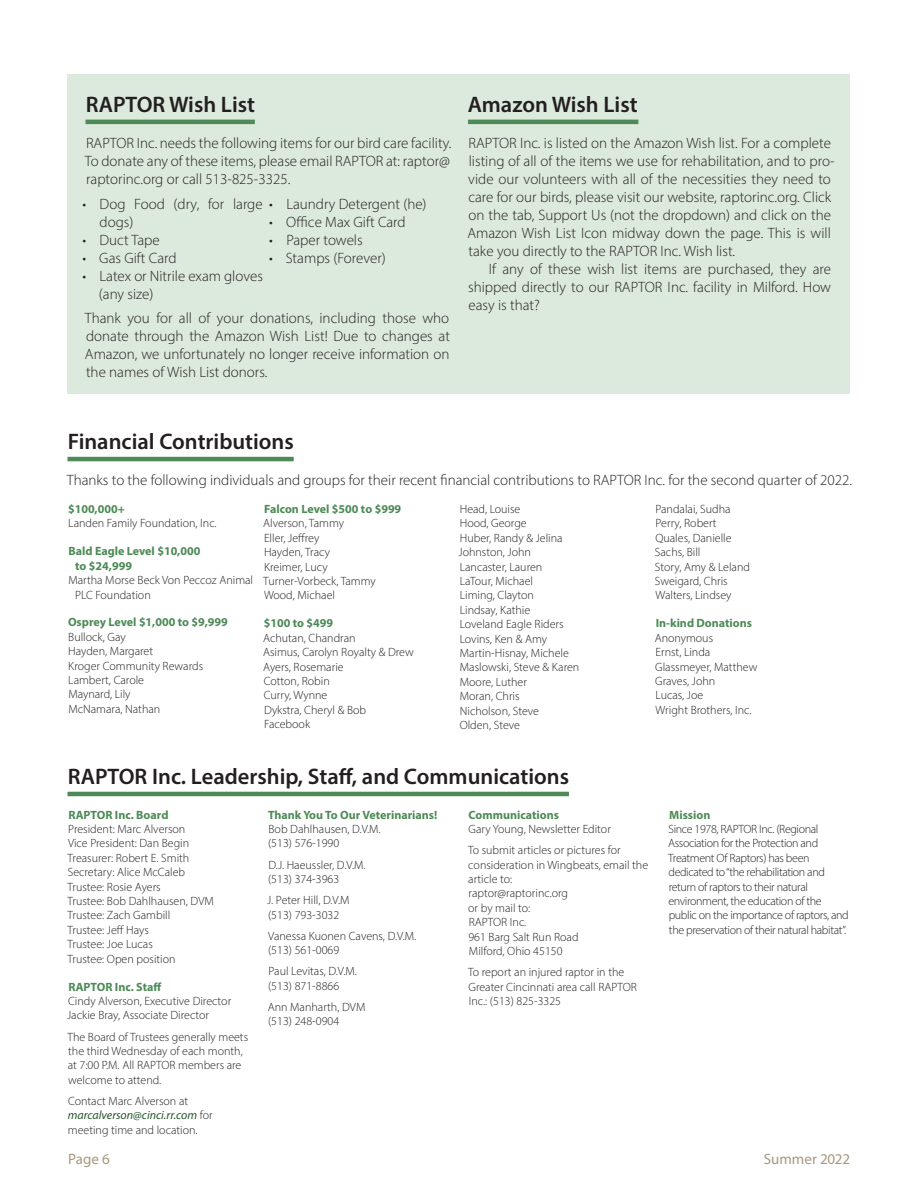
<style>
.page{position:relative;width:918px;height:1188px;background:#fff}
.page>*{position:absolute;margin:0;border:0;box-sizing:border-box;transform-origin:0 0}
.t1{font:600 22.5px "Myriad Pro";color:#231f20}
.t2{font:300 15px/18px "Myriad Pro";color:#231f20;text-align:justify}
.t3{font:15px "Myriad Pro";color:#a8987f}
.t4{font:300 12px/14.4px "Myriad Pro";color:#231f20}
.t5{font:300 12px/14.4px "Myriad Pro";letter-spacing:-.03em;color:#231f20}
.t6{font:700 12px/14.4px "Myriad Pro";color:#4d8a56}
.s1{font-weight:400;font-style:italic;color:#26562a}
</style>
<div class="page">
<hr style="left:68px;top:792px;width:501px;height:4px;background:#4d8a56">
<hr style="left:67px;top:457px;width:227px;height:4px;background:#4d8a56">
<div style="left:68px;top:74px;width:782px;height:320px;background:#dce9dd"></div>
<hr style="left:86px;top:120px;width:169px;height:4px;background:#4d8a56">
<hr style="left:468px;top:120px;width:170px;height:4px;background:#4d8a56">
<h1 class="t1" style="left:86px;top:90px;width:171px">RAPTOR Wish List</h1>
<p class="t2" style="left:85px;top:134px;width:368px">RAPTOR Inc. needs the following items for our bird care facility.<br>To donate any of these items, please email RAPTOR at: raptor@ raptorinc.org or call 513-825-3325.</p>
<p class="t2" style="left:100px;top:195px;width:329px;text-indent:-17px">• Dog Food (dry, for large • Laundry Detergent (he) dogs)</p>
<p class="t2" style="left:82px;top:231px;width:79px">• Duct Tape</p>
<p class="t2" style="left:82px;top:249px;width:96px">• Gas Gift Card</p>
<p class="t2" style="left:99px;top:267px;width:165px;text-indent:-17px">• Latex or Nitrile exam gloves (any size)</p>
<p class="t2" style="left:269px;top:213px;width:138px">• Office Max Gift Card</p>
<p class="t2" style="left:269px;top:231px;width:95px">• Paper towels</p>
<p class="t2" style="left:269px;top:249px;width:118px">• Stamps (Forever)</p>
<p class="t2" style="left:85px;top:309px;width:367px">Thank you for all of your donations, including those who donate through the Amazon Wish List! Due to changes at Amazon, we unfortunately no longer receive information on the names of Wish List donors.</p>
<h1 class="t1" style="left:468px;top:90px;width:171px">Amazon Wish List</h1>
<p class="t2" style="left:467px;top:134px;width:369px;text-align:left">RAPTOR Inc. is listed on the Amazon Wish list. For a complete listing of all of the items we use for rehabilitation, and to pro&shy;vide our volunteers with all of the necessities they need to care for our birds, please visit our website, raptorinc.org. Click on the tab, Support Us (not the dropdown) and click on the Amazon Wish List Icon midway down the page. This is will take you directly to the RAPTOR Inc. Wish list.</p>
<p class="t2" style="left:468px;top:260px;width:365px;text-indent:21px">If any of these wish list items are purchased, they are shipped directly to our RAPTOR Inc. facility in Milford. How easy is that?</p>
<h1 class="t1" style="left:68px;top:427px;width:228px">Financial Contributions</h1>
<p class="t2" style="left:67px;top:471px;width:787px">Thanks to the following individuals and groups for their recent financial contributions to RAPTOR Inc. for the second quarter of 2022.</p>
<p class="t6" style="left:68px;top:501px;width:58px">$100,000+</p>
<p class="t4" style="left:68px;top:516px;width:150px">Landen Family Foundation, Inc.</p>
<p class="t6" style="left:75px;top:544px;width:127px;text-indent:-7px">Bald Eagle Level $10,000 to $24,999</p>
<p class="t4" style="left:75px;top:573px;width:180px;text-indent:-7px">Martha Morse Beck Von Peccoz Animal<br>PLC Foundation</p>
<p class="t6" style="left:68px;top:615px;width:161px">Osprey Level $1,000 to $9,999</p>
<p class="t4" style="left:68px;top:630px;width:136px">Bullock, Gay<br>Hayden, Margaret<br>Kroger Community Rewards<br>Lambert, Carole<br>Maynard, Lily<br>McNamara, Nathan</p>
<p class="t6" style="left:264px;top:501px;width:139px">Falcon Level $500 to $999</p>
<p class="t4" style="left:263px;top:516px;width:114px">Alverson, Tammy<br>Eller, Jeffrey<br>Hayden, Tracy<br>Kreimer, Lucy<br>Turner-Vorbeck, Tammy<br>Wood, Michael</p>
<p class="t6" style="left:264px;top:616px;width:71px">$100 to $499</p>
<p class="t4" style="left:263px;top:630px;width:152px">Achutan, Chandran<br>Asimus, Carolyn Royalty &amp; Drew<br>Ayers, Rosemarie<br>Cotton, Robin<br>Curry, Wynne<br>Dykstra, Cheryl &amp; Bob<br>Facebook</p>
<p class="t4" style="left:459px;top:502px;width:122px">Head, Louise<br>Hood, George<br>Huber, Randy &amp; Jelina<br>Johnston, John<br>Lancaster, Lauren<br>LaTour, Michael<br>Liming, Clayton<br>Lindsay, Kathie<br>Loveland Eagle Riders<br>Lovins, Ken &amp; Amy<br>Martin-Hisnay, Michele<br>Maslowski, Steve &amp; Karen<br>Moore, Luther<br>Moran, Chris<br>Nicholson, Steve<br>Olden, Steve</p>
<p class="t4" style="left:655px;top:502px;width:97px">Pandalai, Sudha<br>Perry, Robert<br>Quales, Danielle<br>Sachs, Bill<br>Story, Amy &amp; Leland<br>Sweigard, Chris<br>Walters, Lindsey</p>
<p class="t6" style="left:656px;top:616px;width:98px">In-kind Donations</p>
<p class="t4" style="left:655px;top:630px;width:104px">Anonymous<br>Ernst, Linda<br>Glassmeyer, Matthew<br>Graves, John<br>Lucas, Joe<br>Wright Brothers, Inc.</p>
<h1 class="t1" style="left:68px;top:762px;width:503px">RAPTOR Inc. Leadership, Staff, and Communications</h1>
<p class="t6" style="left:69px;top:807px;width:101px">RAPTOR Inc. Board</p>
<p class="t4" style="left:68px;top:822px;width:148px">President: Marc Alverson<br>Vice President: Dan Begin<br>Treasurer: Robert E. Smith<br>Secretary: Alice McCaleb<br>Trustee: Rosie Ayers<br>Trustee: Bob Dahlhausen, DVM<br>Trustee: Zach Gambill<br>Trustee: Jeff Hays<br>Trustee: Joe Lucas<br>Trustee: Open position</p>
<p class="t6" style="left:69px;top:979px;width:94px">RAPTOR Inc. Staff</p>
<p class="t4" style="left:67px;top:994px;width:166px">Cindy Alverson, Executive Director<br>Jackie Bray, Associate Director</p>
<p class="t4" style="left:68px;top:1029px;width:182px">The Board of Trustees generally meets the third Wednesday of each month, at 7:00 P.M. All RAPTOR members are welcome to attend.</p>
<p class="t4" style="left:68px;top:1094px;width:146px">Contact Marc Alverson at <span class="s1">marcalverson@cinci.rr.com</span> for meeting time and location.</p>
<p class="t6" style="left:268px;top:807px;width:171px">Thank You To Our Veterinarians!</p>
<p class="t4" style="left:268px;top:822px;width:114px">Bob Dahlhausen, D.V.M. (513) 576-1990</p>
<p class="t4" style="left:268px;top:857px;width:99px">D.J. Haeussler, D.V.M. (513) 374-3963</p>
<p class="t4" style="left:267px;top:893px;width:84px">J. Peter Hill, D.V.M (513) 793-3032</p>
<p class="t4" style="left:268px;top:928px;width:150px">Vanessa Kuonen Cavens, D.V.M. (513) 561-0069</p>
<p class="t4" style="left:268px;top:964px;width:90px">Paul Levitas, D.V.M. (513) 871-8866</p>
<p class="t4" style="left:268px;top:999px;width:99px">Ann Manharth, DVM (513) 248-0904</p>
<p class="t6" style="left:469px;top:807px;width:92px">Communications</p>
<p class="t4" style="left:468px;top:818px;width:154px;line-height:21.1px">Gary Young, Newsletter Editor<br>To submit articles or pictures for</p>
<p class="t4" style="left:468px;top:857px;width:181px">consideration in Wingbeats, email the article to:<br>raptor@raptorinc.org<br>or by mail to:<br>RAPTOR Inc.<br>961 Barg Salt Run Road<br>Milford, Ohio 45150</p>
<p class="t4" style="left:468px;top:965px;width:170px">To report an injured raptor in the<br>Greater Cincinnati area call RAPTOR<br>Inc.: (513) 825-3325</p>
<p class="t6" style="left:669px;top:807px;width:43px">Mission</p>
<p class="t5" style="left:668px;top:822px;width:182px">Since 1978, RAPTOR Inc. (Regional Association for the Protection and Treatment Of Raptors) has been dedicated to “the rehabilitation and return of raptors to their natural environment, the education of the public on the importance of raptors, and the preservation of their natural habitat”.</p>
<p class="t3" style="left:68px;top:1150px;width:43px">Page 6</p>
<p class="t3" style="left:764px;top:1150px;width:88px">Summer 2022</p>
</div>
